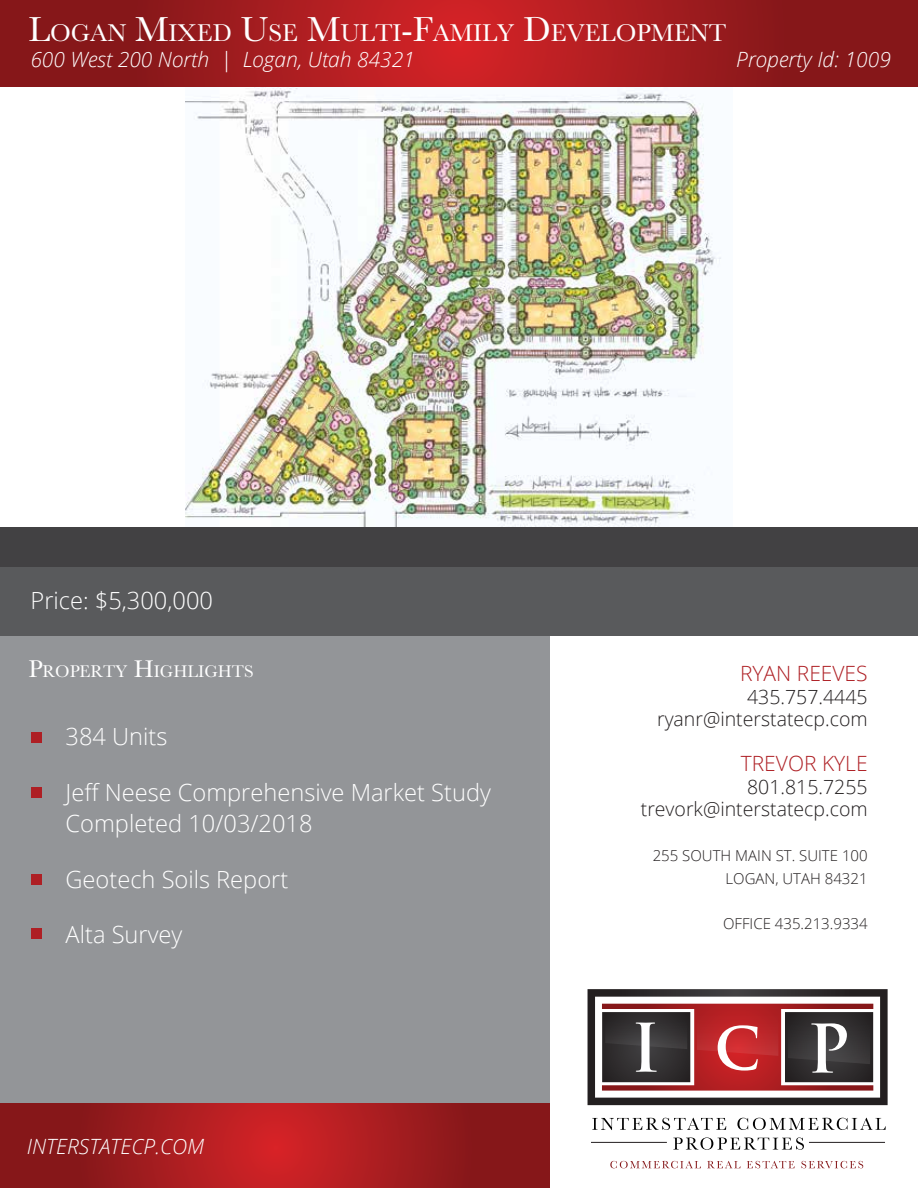
<style>
.page{position:relative;width:918px;height:1188px;background:#fff}
.page>*{position:absolute;margin:0;border:0;box-sizing:border-box;transform-origin:0 0}
.t1{font:25.2px "Baskerville";color:#fff}
.t2{font:300 23.7px/31.5px "Open Sans";color:#fff}
.t3{font:italic 300 21px "Open Sans";color:#fff}
.t4{font:300 21px "Open Sans";color:#ae1f24}
.t5{font:300 19.5px/22.5px "Open Sans";color:#231f20;text-align:right}
.t6{font:17.55px "Baskerville";color:#fff}
.t7{font:300 15px/22.5px "Open Sans";color:#231f20;text-align:right}
.s1{font-size:36px}
.s2{font-size:25.05px}
</style>
<div class="page">
<img style="left:186px;top:86px;width:546px;height:441px">
<div style="left:1px;top:619px;width:549px;height:569px;background:#939598"></div>
<svg style="left:592px;top:1118px;width:134px;height:12px"></svg>
<svg style="left:737px;top:1118px;width:149px;height:12px"></svg>
<svg style="left:673px;top:1137px;width:131px;height:13px"></svg>
<hr style="left:809px;top:1142px;width:76px;height:1px;background:#231f20">
<hr style="left:591px;top:1142px;width:76px;height:1px;background:#231f20">
<svg style="left:588px;top:989px;width:300px;height:116px"></svg>
<svg style="left:610px;top:1161px;width:91px;height:7px"></svg>
<svg style="left:707px;top:1161px;width:33px;height:7px"></svg>
<svg style="left:747px;top:1161px;width:48px;height:7px"></svg>
<svg style="left:801px;top:1161px;width:62px;height:7px"></svg>
<svg style="left:1px;top:0;width:917px;height:86px;background:#a11b1e"></svg>
<div style="left:1px;top:527px;width:917px;height:41px;background:#424143"></div>
<div style="left:1px;top:567px;width:917px;height:69px;background:#595a5c"></div>
<svg style="left:1px;top:1104px;width:549px;height:84px;background:#a11b1e"></svg>
<div style="left:32px;top:732px;width:10px;height:10px;background:#ae1f24"></div>
<div style="left:32px;top:787px;width:10px;height:11px;background:#ae1f24"></div>
<div style="left:32px;top:874px;width:10px;height:11px;background:#ae1f24"></div>
<div style="left:32px;top:929px;width:10px;height:10px;background:#ae1f24"></div>
<p class="t1" style="left:28px;top:17px;width:699px"><span class="s1">L</span>OGAN <span class="s1">M</span>IXED <span class="s1">U</span>SE <span class="s1">M</span>ULTI<span class="s1">-F</span>AMILY <span class="s1">D</span>EVELOPMENT</p>
<p class="t3" style="left:30px;top:45px;width:386px">600 West 200 North | Logan, Utah 84321</p>
<p class="t3" style="left:736px;top:45px;width:156px">Property Id: 1009</p>
<p class="t2" style="left:31px;top:584px;width:184px">Price: $5,300,000</p>
<p class="t6" style="left:28px;top:660px;width:227px"><span class="s2">P</span>ROPERTY <span class="s2">H</span>IGHLIGHTS</p>
<p class="t4" style="left:740px;top:659px;width:129px">RYAN REEVES</p>
<p class="t5" style="left:657px;top:685px;width:212px">435.757.4445 ryanr@interstatecp.com</p>
<p class="t4" style="left:741px;top:749px;width:128px">TREVOR KYLE</p>
<p class="t5" style="left:641px;top:775px;width:228px">801.815.7255 trevork@interstatecp.com</p>
<p class="t7" style="left:653px;top:844px;width:216px">255 SOUTH MAIN ST. SUITE 100<br>LOGAN, UTAH 84321</p>
<p class="t7" style="left:723px;top:912px;width:146px">OFFICE 435.213.9334</p>
<p class="t2" style="left:66px;top:720px;width:103px">384 Units</p>
<p class="t2" style="left:66px;top:776px;width:427px">Jeff Neese Comprehensive Market Study<br>Completed 10/03/2018</p>
<p class="t2" style="left:66px;top:863px;width:224px">Geotech Soils Report</p>
<p class="t2" style="left:66px;top:918px;width:118px">Alta Survey</p>
<p class="t3" style="left:27px;top:1132px;width:179px">INTERSTATECP.COM</p>
</div>
